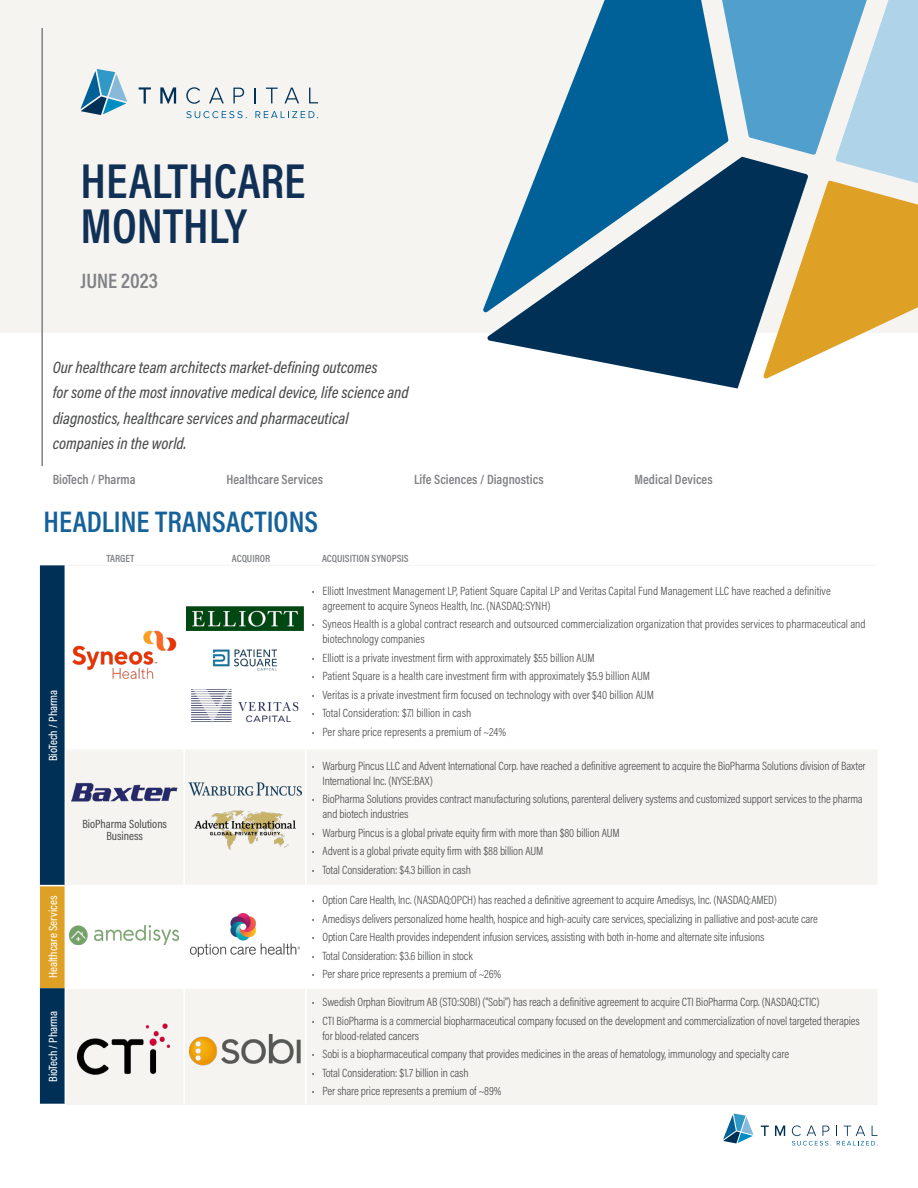
<style>
.page{position:relative;width:918px;height:1188px;background:#fff}
.page>*{position:absolute;margin:0;border:0;box-sizing:border-box;transform-origin:0 0}
.t1{font:600 49.5px/45px "Acumin Pro Cond";color:#103055}
.t2{font:600 30px "Acumin Pro Cond";color:#156199}
.t3{font:600 21px "Acumin Pro Cond";color:#808285}
.t4{font:italic 500 16.5px/25.5px "Acumin Pro Cond";color:#4b4c4d}
.t5{font:600 13.5px "Acumin Pro Cond";color:#808285}
.t6{font:300 12px/15px "Acumin Pro Cond";letter-spacing:-.01em;color:#4b4c4d}
.t7{font:500 12px "Acumin Pro Cond";color:#fff}
.t8{font:12px/12px "Acumin Pro Cond";color:#474646;text-align:center}
.t9{font:600 10.5px "Acumin Pro Cond";color:#808285}
</style>
<div class="page">
<svg style="left:723px;top:1114px;width:30px;height:29px"></svg>
<svg style="left:761px;top:1126px;width:8px;height:10px"></svg>
<svg style="left:775px;top:1126px;width:10px;height:10px"></svg>
<svg style="left:792px;top:1125px;width:86px;height:21px"></svg>
<div style="left:0;top:0;width:918px;height:333px;background:#f5f4f1"></div>
<svg style="left:483px;top:0;width:203px;height:313px;fill:#006198"></svg>
<svg style="left:487px;top:157px;width:254px;height:231px"></svg>
<svg style="left:686px;top:0;width:232px;height:379px"></svg>
<hr style="left:41px;top:28px;width:2px;height:438px;background:#808285">
<svg style="left:81px;top:69px;width:46px;height:46px"></svg>
<svg style="left:139px;top:87px;width:12px;height:17px"></svg>
<svg style="left:160px;top:87px;width:16px;height:17px"></svg>
<svg style="left:186px;top:87px;width:14px;height:17px"></svg>
<svg style="left:209px;top:88px;width:15px;height:15px"></svg>
<svg style="left:233px;top:88px;width:11px;height:15px"></svg>
<svg style="left:254px;top:88px;width:1px;height:15px"></svg>
<svg style="left:266px;top:88px;width:12px;height:15px"></svg>
<svg style="left:285px;top:88px;width:14px;height:15px"></svg>
<svg style="left:309px;top:88px;width:9px;height:15px"></svg>
<svg style="left:186px;top:111px;width:61px;height:7px"></svg>
<svg style="left:255px;top:111px;width:63px;height:7px"></svg>
<svg style="left:66px;top:750px;width:811px;height:354px;fill:#f5f4f1"></svg>
<hr style="left:183px;top:749px;width:2px;height:136px;background:#fff">
<hr style="left:305px;top:749px;width:1px;height:136px;background:#fff">
<hr style="left:183px;top:886px;width:2px;height:101px;background:#fff">
<hr style="left:305px;top:886px;width:1px;height:101px;background:#fff">
<hr style="left:183px;top:987px;width:123px;height:2px;background:#fff">
<hr style="left:183px;top:989px;width:2px;height:115px;background:#fff">
<hr style="left:306px;top:987px;width:571px;height:2px;background:#fff">
<hr style="left:305px;top:989px;width:1px;height:115px;background:#fff">
<hr style="left:65px;top:565px;width:119px;height:1px;background:#f5f4f1">
<hr style="left:184px;top:565px;width:122px;height:1px;background:#f5f4f1">
<hr style="left:306px;top:565px;width:571px;height:1px;background:#f5f4f1">
<hr style="left:184px;top:885px;width:122px;height:1px;background:#fff">
<hr style="left:306px;top:885px;width:571px;height:1px;background:#fff">
<hr style="left:66px;top:1104px;width:118px;height:1px;background:#f5f4f1">
<hr style="left:184px;top:1104px;width:122px;height:1px;background:#f5f4f1">
<hr style="left:306px;top:1104px;width:571px;height:1px;background:#f5f4f1">
<svg style="left:40px;top:565px;width:26px;height:539px;background:#365057"></svg>
<hr style="left:66px;top:885px;width:118px;height:1px;background:#fff">
<hr style="left:65px;top:987px;width:118px;height:2px;background:#fff">
<img style="left:72px;top:631px;width:104px;height:47px">
<img style="left:186px;top:606px;width:118px;height:25px">
<img style="left:212px;top:649px;width:66px;height:22px">
<img style="left:192px;top:689px;width:106px;height:33px">
<img style="left:70px;top:783px;width:107px;height:18px">
<img style="left:188px;top:783px;width:114px;height:12px">
<img style="left:195px;top:810px;width:100px;height:40px">
<img style="left:69px;top:926px;width:109px;height:18px">
<img style="left:190px;top:913px;width:110px;height:44px">
<img style="left:75px;top:1022px;width:97px;height:56px">
<img style="left:190px;top:1035px;width:110px;height:31px">
<p class="t1" style="left:81px;top:157px;width:227px">HEALTHCARE<br>MONTHLY</p>
<p class="t3" style="left:81px;top:267px;width:79px">JUNE 2023</p>
<p class="t4" style="left:53px;top:354px;width:358px">Our healthcare team architects market-defining outcomes<br>for some of the most innovative medical device, life science and diagnostics, healthcare services and pharmaceutical companies in the world.</p>
<p class="t5" style="left:53px;top:471px;width:84px">BioTech / Pharma</p>
<p class="t5" style="left:226px;top:471px;width:98px">Healthcare Services</p>
<p class="t5" style="left:414px;top:471px;width:131px">Life Sciences / Diagnostics</p>
<p class="t5" style="left:635px;top:471px;width:80px">Medical Devices</p>
<p class="t2" style="left:44px;top:502px;width:276px">HEADLINE TRANSACTIONS</p>
<p class="t7" style="left:45px;top:761px;width:73px;rotate:-90deg">BioTech / Pharma</p>
<p class="t9" style="left:107px;top:552px;width:29px">TARGET</p>
<p class="t9" style="left:232px;top:552px;width:40px">ACQUIROR</p>
<p class="t9" style="left:322px;top:552px;width:88px">ACQUISITION SYNOPSIS</p>
<p class="t8" style="left:82px;top:818px;width:86px">BioPharma Solutions<br>Business</p>
<p class="t6" style="left:323px;top:583px;width:510px;text-indent:-11px">• Elliott Investment Management LP, Patient Square Capital LP and Veritas Capital Fund Management LLC have reached a definitive agreement to acquire Syneos Health, Inc. (NASDAQ:SYNH)</p>
<p class="t6" style="left:323px;top:616px;width:544px;text-indent:-11px">• Syneos Health is a global contract research and outsourced commercialization organization that provides services to pharmaceutical and biotechnology companies</p>
<p class="t6" style="left:312px;top:650px;width:285px">• Elliott is a private investment firm with approximately $55 billion AUM</p>
<p class="t6" style="left:312px;top:668px;width:340px">• Patient Square is a health care investment firm with approximately $5.9 billion AUM</p>
<p class="t6" style="left:312px;top:687px;width:344px">• Veritas is a private investment firm focused on technology with over $40 billion AUM</p>
<p class="t6" style="left:312px;top:705px;width:161px">• Total Consideration: $7.1 billion in cash</p>
<p class="t6" style="left:312px;top:724px;width:196px">• Per share price represents a premium of ~24%</p>
<p class="t6" style="left:323px;top:758px;width:545px;text-indent:-11px">• Warburg Pincus LLC and Advent International Corp. have reached a definitive agreement to acquire the BioPharma Solutions division of Baxter<br>International Inc. (NYSE:BAX)</p>
<p class="t6" style="left:323px;top:791px;width:542px;text-indent:-11px">• BioPharma Solutions provides contract manufacturing solutions, parenteral delivery systems and customized support services to the pharma and biotech industries</p>
<p class="t6" style="left:312px;top:825px;width:310px">• Warburg Pincus is a global private equity firm with more than $80 billion AUM</p>
<p class="t6" style="left:312px;top:843px;width:233px">• Advent is a global private equity firm with $88 billion AUM</p>
<p class="t6" style="left:312px;top:862px;width:161px">• Total Consideration: $4.3 billion in cash</p>
<p class="t7" style="left:45px;top:978px;width:84px;rotate:-90deg">Healthcare Services</p>
<p class="t6" style="left:312px;top:892px;width:467px">• Option Care Health, Inc. (NASDAQ:OPCH) has reached a definitive agreement to acquire Amedisys, Inc. (NASDAQ:AMED)</p>
<p class="t6" style="left:312px;top:911px;width:508px">• Amedisys delivers personalized home health, hospice and high-acuity care services, specializing in palliative and post-acute care</p>
<p class="t6" style="left:312px;top:929px;width:454px">• Option Care Health provides independent infusion services, assisting with both in-home and alternate site infusions</p>
<p class="t6" style="left:312px;top:948px;width:163px">• Total Consideration: $3.6 billion in stock</p>
<p class="t6" style="left:312px;top:967px;width:191px">• Per share price represents a premium of ~26%</p>
<p class="t7" style="left:45px;top:1082px;width:73px;rotate:-90deg">BioTech / Pharma</p>
<p class="t6" style="left:312px;top:994px;width:509px">• Swedish Orphan Biovitrum AB (STO:SOBI) (“Sobi”) has reach a definitive agreement to acquire CTI BioPharma Corp. (NASDAQ:CTIC)</p>
<p class="t6" style="left:323px;top:1013px;width:539px;text-indent:-11px">• CTI BioPharma is a commercial biopharmaceutical company focused on the development and commercialization of novel targeted therapies for blood-related cancers</p>
<p class="t6" style="left:312px;top:1046px;width:479px">• Sobi is a biopharmaceutical company that provides medicines in the areas of hematology, immunology and specialty care</p>
<p class="t6" style="left:312px;top:1065px;width:158px">• Total Consideration: $1.7 billion in cash</p>
<p class="t6" style="left:312px;top:1083px;width:191px">• Per share price represents a premium of ~89%</p>
</div>
